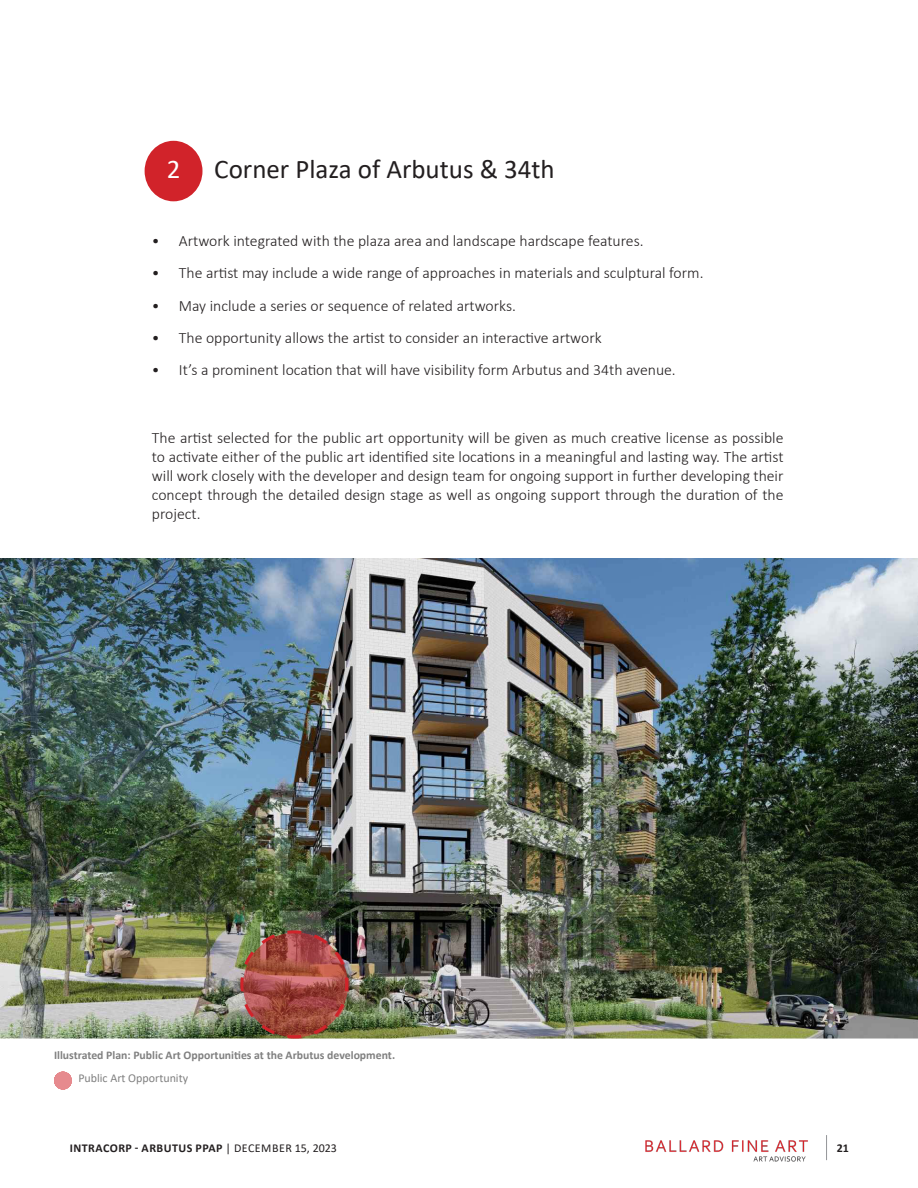
<style>
.page{position:relative;width:918px;height:1188px;background:#fff}
.page>*{position:absolute;margin:0;border:0;box-sizing:border-box;transform-origin:0 0}
.t1{font:27px "Calibri";color:#231f20}
.t2{font:27px "Calibri";color:#fff}
.Default{font:300 15.75px/18.9px "Calibri";color:#231f20;text-align:justify}
.t3{font:700 12px "Calibri";letter-spacing:.04em;color:#231f20}
.Image_Caption{font:12px "Calibri";color:#808080}
.Image_Caption-2{font:700 11.7px "Calibri";color:#808080}
.s1{font-weight:400}
</style>
<div class="page">
<img style="left:645px;top:1140px;width:163px;height:22px">
<svg style="left:826px;top:1135px;width:1px;height:25px"></svg>
<img style="left:0;top:559px;width:918px;height:480px">
<div style="left:145px;top:141px;width:57px;height:60px;background:#d1232a;border-radius:50%"></div>
<img style="left:239px;top:929px;width:112px;height:110px">
<svg style="left:54px;top:1071px;width:18px;height:19px"></svg>
<p class="t2" style="left:167px;top:151px;width:15px">2</p>
<p class="t1" style="left:214px;top:151px;width:342px">Corner Plaza of Arbutus &amp; 34th</p>
<p class="Default" style="left:152px;top:231px;width:493px">• Artwork integrated with the plaza area and landscape hardscape features.</p>
<p class="Default" style="left:152px;top:263px;width:553px">• The artist may include a wide range of approaches in materials and sculptural form.</p>
<p class="Default" style="left:152px;top:296px;width:366px">• May include a series or sequence of related artworks.</p>
<p class="Default" style="left:152px;top:328px;width:451px">• The opportunity allows the artist to consider an interactive artwork</p>
<p class="Default" style="left:152px;top:360px;width:525px">• It’s a prominent location that will have visibility form Arbutus and 34th avenue.</p>
<p class="Default" style="left:152px;top:428px;width:633px">The artist selected for the public art opportunity will be given as much creative license as possible to activate either of the public art identified site locations in a meaningful and lasting way. The artist will work closely with the developer and design team for ongoing support in further developing their concept through the detailed design stage as well as ongoing support through the duration of the project.</p>
<p class="Image_Caption-2" style="left:54px;top:1047px;width:343px">Illustrated Plan: Public Art Opportunities at the Arbutus development.</p>
<p class="Image_Caption" style="left:78px;top:1070px;width:111px">Public Art Opportunity</p>
<p class="t3" style="left:70px;top:1140px;width:269px">INTRACORP - ARBUTUS PPAP <span class="s1">| DECEMBER 15, 2023</span></p>
<p class="t3" style="left:837px;top:1140px;width:14px">21</p>
</div>
